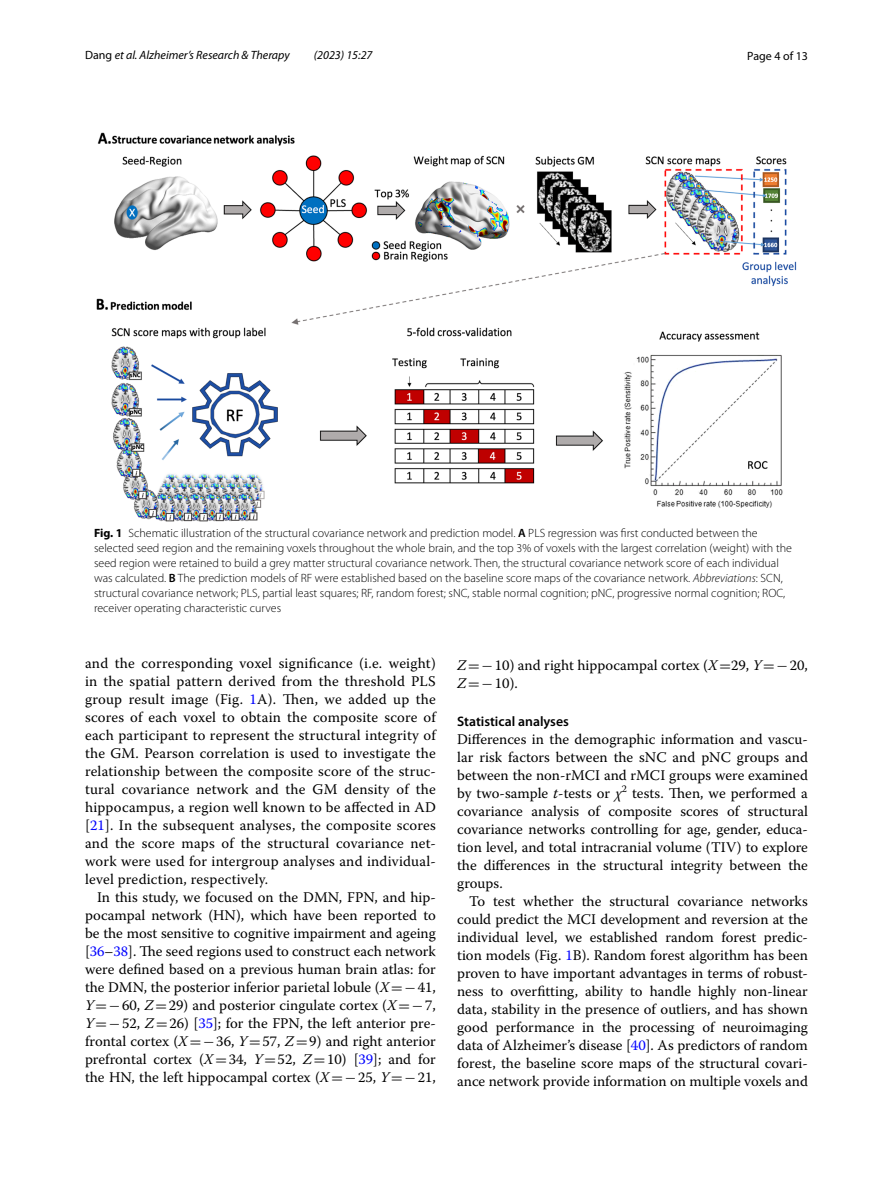
<style>
.page{position:relative;width:893px;height:1187px;background:#fff}
.page>*{position:absolute;margin:0;border:0;box-sizing:border-box;transform-origin:0 0}
.t1{font:14.7px/18px "Warnock Pro";color:#000;text-align:justify}
.t2{font:600 13.8px "Myriad Pro";color:#000}
.t3{font:300 12px/15px "Myriad Pro";color:#000}
.t4{font:italic 12px "Myriad Pro";color:#000}
.t5{font:12px "Myriad Pro";color:#000}
.s1{font-style:normal}
.s2{font-weight:700}
.s3{font-weight:600}
.s4{font-style:italic}
.s5{color:#00f}
.s6{font-family:"MTSY"}
</style>
<div class="page">
<img style="left:96px;top:133px;width:701px;height:388px">
<p class="t4" style="left:85px;top:48px;width:206px"><span class="s1">Dang</span> et al. Alzheimer’s Research &amp; Therapy</p>
<p class="t4" style="left:314px;top:48px;width:60px">(2023) 15:27</p>
<p class="t5" style="left:747px;top:48px;width:62px">Page 4 of 13</p>
<p class="t3" style="left:94px;top:525px;width:699px"><span class="s2">Fig. 1</span> Schematic illustration of the structural covariance network and prediction model. <span class="s3">A</span> PLS regression was first conducted between the selected seed region and the remaining voxels throughout the whole brain, and the top 3% of voxels with the largest correlation (weight) with the seed region were retained to build a grey matter structural covariance network. Then, the structural covariance network score of each individual was calculated. <span class="s3">B</span> The prediction models of RF were established based on the baseline score maps of the covariance network. <span class="s4">Abbreviations</span>: SCN, structural covariance network; PLS, partial least squares; RF, random forest; sNC, stable normal cognition; pNC, progressive normal cognition; ROC, receiver operating characteristic curves</p>
<p class="t1" style="left:85px;top:653px;width:352px">and the corresponding voxel significance (i.e. weight) in the spatial pattern derived from the threshold PLS group result image (Fig. <span class="s5">1</span>A). Then, we added up the scores of each voxel to obtain the composite score of each participant to represent the structural integrity of the GM. Pearson correlation is used to investigate the relationship between the composite score of the struc&shy;tural covariance network and the GM density of the hippocampus, a region well known to be affected in AD [<span class="s5">21</span>]. In the subsequent analyses, the composite scores and the score maps of the structural covariance net&shy;work were used for intergroup analyses and individual&shy;level prediction, respectively.</p>
<p class="t1" style="left:85px;top:887px;width:352px;text-indent:12px">In this study, we focused on the DMN, FPN, and hip&shy;pocampal network (HN), which have been reported to be the most sensitive to cognitive impairment and ageing [<span class="s5">36</span>–<span class="s5">38</span>]. The seed regions used to construct each network were defined based on a previous human brain atlas: for the DMN, the posterior inferior parietal lobule (<span class="s4">X</span><span class="s6">=−</span>41, <span class="s4">Y</span><span class="s6">=−</span>60, <span class="s4">Z</span><span class="s6">=</span>29) and posterior cingulate cortex (<span class="s4">X</span><span class="s6">=−</span>7, <span class="s4">Y</span><span class="s6">=−</span>52, <span class="s4">Z</span><span class="s6">=</span>26) [<span class="s5">35</span>]; for the FPN, the left anterior pre&shy;frontal cortex (<span class="s4">X</span><span class="s6">=−</span>36, <span class="s4">Y</span><span class="s6">=</span>57, <span class="s4">Z</span><span class="s6">=</span>9) and right anterior prefrontal cortex (<span class="s4">X</span><span class="s6">=</span>34, <span class="s4">Y</span><span class="s6">=</span>52, <span class="s4">Z</span><span class="s6">=</span>10) [<span class="s5">39</span>]; and for the HN, the left hippocampal cortex (<span class="s4">X</span><span class="s6">=−</span>25, <span class="s4">Y</span><span class="s6">=−</span>21,</p>
<p class="t1" style="left:457px;top:655px;width:352px"><span class="s4">Z</span><span class="s6">=−</span>10) and right hippocampal cortex (<span class="s4">X</span><span class="s6">=</span>29, <span class="s4">Y</span><span class="s6">=−</span>20,<br><span class="s4">Z</span><span class="s6">=−</span>10).</p>
<p class="t2" style="left:457px;top:712px;width:113px">Statistical analyses</p>
<p class="t1" style="left:457px;top:730px;width:352px">Differences in the demographic information and vascu&shy;lar risk factors between the sNC and pNC groups and between the non-rMCI and rMCI groups were examined by two-sample <span class="s4">t</span>-tests or <span class="s4">χ</span><sup>2</sup> tests. Then, we performed a covariance analysis of composite scores of structural covariance networks controlling for age, gender, educa&shy;tion level, and total intracranial volume (TIV) to explore the differences in the structural integrity between the groups.</p>
<p class="t1" style="left:457px;top:892px;width:352px;text-indent:12px">To test whether the structural covariance networks could predict the MCI development and reversion at the individual level, we established random forest predic&shy;tion models (Fig. <span class="s5">1</span>B). Random forest algorithm has been proven to have important advantages in terms of robust&shy;ness to overfitting, ability to handle highly non-linear data, stability in the presence of outliers, and has shown good performance in the processing of neuroimaging data of Alzheimer’s disease [<span class="s5">40</span>]. As predictors of random forest, the baseline score maps of the structural covari&shy;ance network provide information on multiple voxels and</p>
</div>
